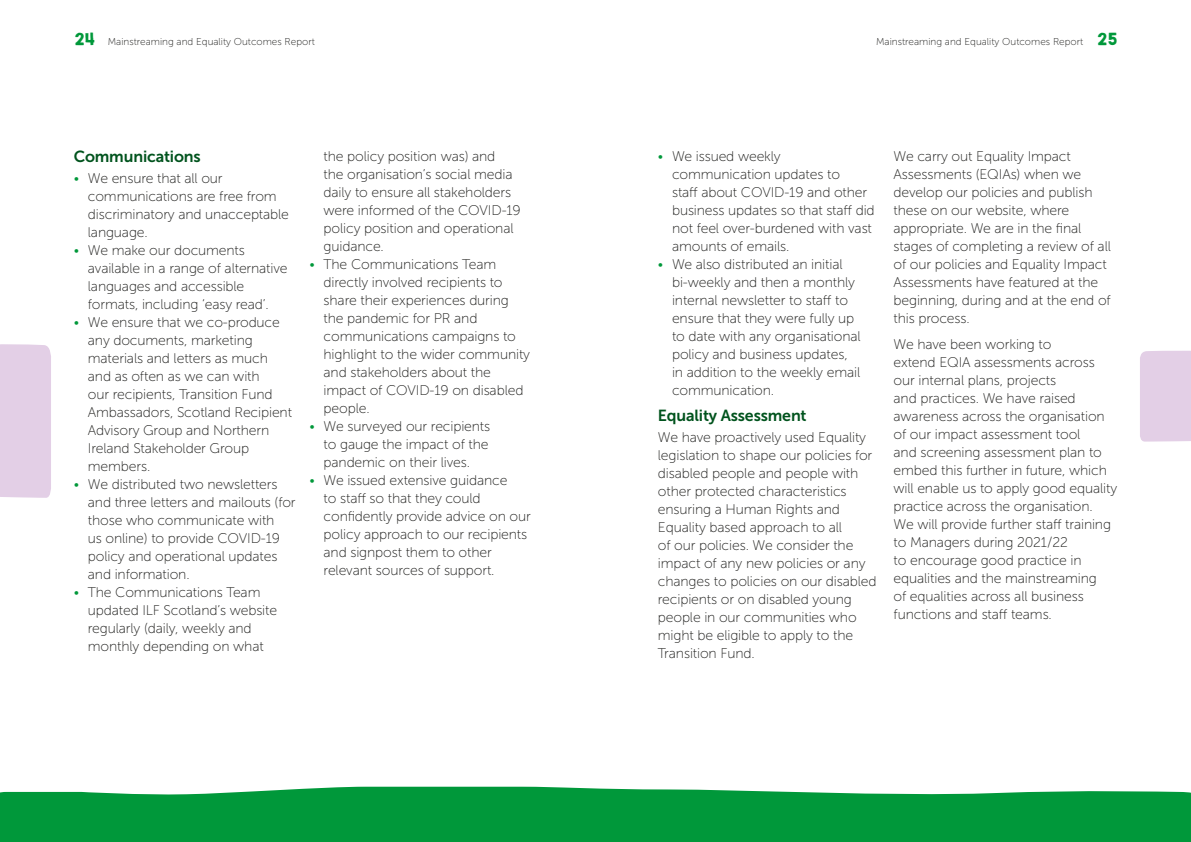
<style>
.page{position:relative;width:1191px;height:842px;background:#fff}
.page>*{position:absolute;margin:0;border:0;box-sizing:border-box;transform-origin:0 0}
.t1{font:16px "Museo Sans 700";letter-spacing:-.01em;color:#00531d}
.t2{font:14px/18px "Museo Sans 100";letter-spacing:-.01em;color:#1d1d1b}
.t3{font:10px "Museo Sans 100";color:#1d1d1b}
.s1{font-family:"KGHAPPY Solid";font-size:15px;color:#00983a}
.s2{color:#00983a}
</style>
<div class="page">
<svg style="left:0;top:787px;width:1191px;height:55px;fill:#00983a"></svg>
<div style="left:0;top:344px;width:51px;height:154px;background:#e3cfe6"></div>
<div style="left:1140px;top:350px;width:51px;height:92px;background:#e3cfe6"></div>
<p class="t3" style="left:74px;top:37px;width:243px"><span class="s1">24</span> Mainstreaming and Equality Outcomes Report</p>
<p class="t3" style="left:876px;top:37px;width:243px">Mainstreaming and Equality Outcomes Report <span class="s1">25</span></p>
<p class="t1" style="left:74px;top:148px;width:128px">Communications</p>
<p class="t2" style="left:88px;top:169px;width:203px;text-indent:-14px"><span class="s2">•</span> We ensure that all our communications are free from discriminatory and unacceptable language.</p>
<p class="t2" style="left:88px;top:241px;width:201px;text-indent:-14px"><span class="s2">•</span> We make our documents available in a range of alternative languages and accessible formats, including ‘easy read’.</p>
<p class="t2" style="left:88px;top:313px;width:206px;text-indent:-14px"><span class="s2">•</span> We ensure that we co-produce any documents, marketing materials and letters as much and as often as we can with<br>our recipients, Transition Fund<br>Ambassadors, Scotland Recipient<br>Advisory Group and Northern<br>Ireland Stakeholder Group members.</p>
<p class="t2" style="left:88px;top:475px;width:209px;text-indent:-14px"><span class="s2">•</span> We distributed two newsletters and three letters and mailouts (for those who communicate with<br>us online) to provide COVID-19 policy and operational updates and information.</p>
<p class="t2" style="left:88px;top:583px;width:191px;text-indent:-14px"><span class="s2">•</span> The Communications Team updated ILF Scotland’s website regularly (daily, weekly and monthly depending on what</p>
<p class="t2" style="left:323px;top:147px;width:199px">the policy position was) and<br>the organisation’s social media daily to ensure all stakeholders were informed of the COVID-19 policy position and operational guidance.</p>
<p class="t2" style="left:323px;top:255px;width:208px;text-indent:-14px"><span class="s2">•</span> The Communications Team directly involved recipients to share their experiences during the pandemic for PR and communications campaigns to highlight to the wider community and stakeholders about the impact of COVID-19 on disabled people.</p>
<p class="t2" style="left:323px;top:417px;width:168px;text-indent:-14px"><span class="s2">•</span> We surveyed our recipients to gauge the impact of the pandemic on their lives.</p>
<p class="t2" style="left:323px;top:471px;width:209px;text-indent:-14px"><span class="s2">•</span> We issued extensive guidance<br>to staff so that they could confidently provide advice on our policy approach to our recipients and signpost them to other relevant sources of support.</p>
<p class="t2" style="left:672px;top:147px;width:204px;text-indent:-14px"><span class="s2">•</span> We issued weekly communication updates to<br>staff about COVID-19 and other business updates so that staff did not feel over-burdened with vast amounts of emails.</p>
<p class="t2" style="left:672px;top:255px;width:190px;text-indent:-14px"><span class="s2">•</span> We also distributed an initial bi-weekly and then a monthly internal newsletter to staff to ensure that they were fully up to date with any organisational policy and business updates, in addition to the weekly email communication.</p>
<p class="t1" style="left:658px;top:407px;width:150px">Equality Assessment</p>
<p class="t2" style="left:658px;top:428px;width:220px">We have proactively used Equality legislation to shape our policies for disabled people and people with other protected characteristics ensuring a Human Rights and<br>Equality based approach to all<br>of our policies. We consider the impact of any new policies or any changes to policies on our disabled recipients or on disabled young people in our communities who might be eligible to apply to the<br>Transition Fund.</p>
<p class="t2" style="left:893px;top:147px;width:219px">We carry out Equality Impact<br>Assessments (EQIAs) when we develop our policies and publish these on our website, where appropriate. We are in the final stages of completing a review of all of our policies and Equality Impact<br>Assessments have featured at the beginning, during and at the end of this process.</p>
<p class="t2" style="left:893px;top:335px;width:225px">We have been working to<br>extend EQIA assessments across our internal plans, projects<br>and practices. We have raised awareness across the organisation of our impact assessment tool<br>and screening assessment plan to embed this further in future, which will enable us to apply good equality practice across the organisation.<br>We will provide further staff training to Managers during 2021/22<br>to encourage good practice in equalities and the mainstreaming<br>of equalities across all business functions and staff teams.</p>
</div>
